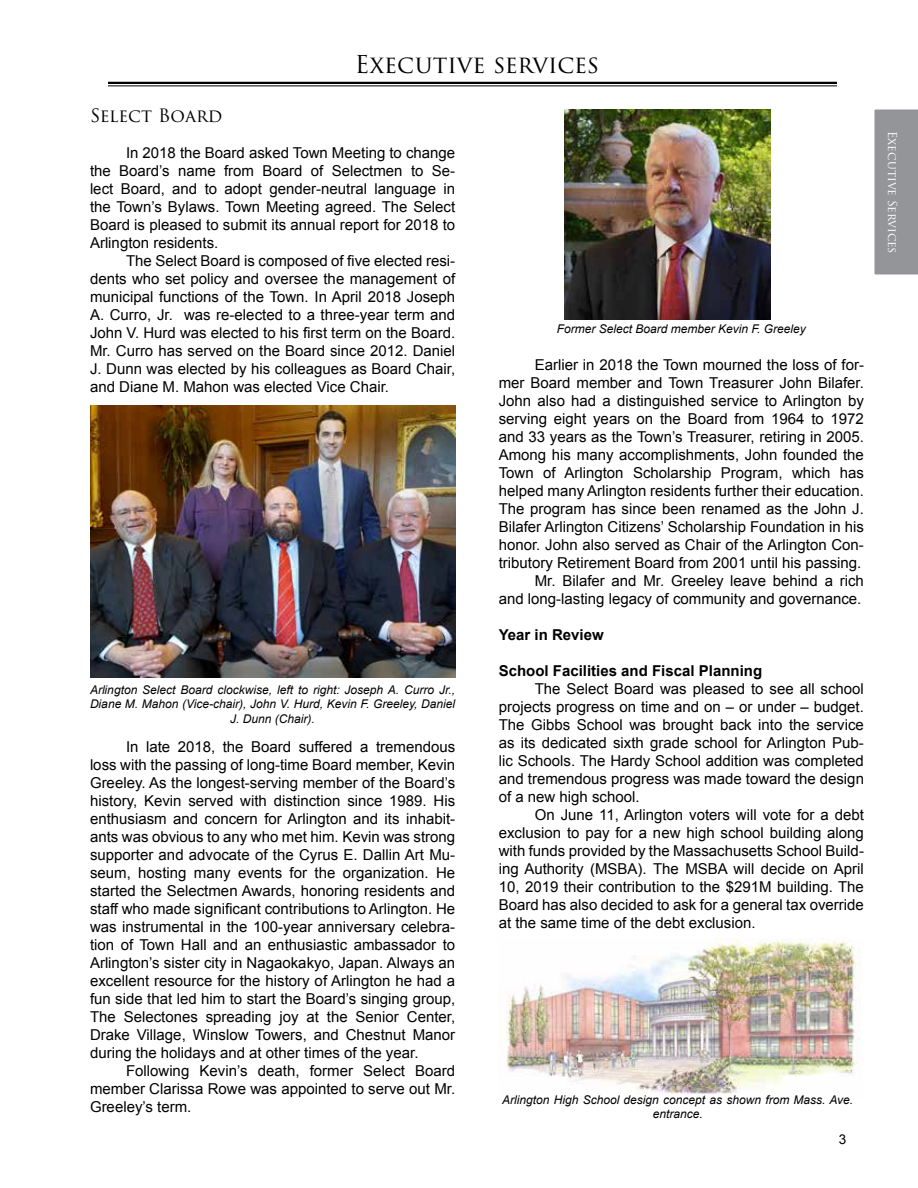
<style>
.page{position:relative;width:918px;height:1188px;background:#fff}
.page>*{position:absolute;margin:0;border:0;box-sizing:border-box;transform-origin:0 0}
.t1{font:24px "Trajan Pro 3";color:#000}
.t2{font:18px "Trajan Pro 3";color:#000}
.t3{font:15px/18px "Arial";color:#000;text-align:justify}
.t4{font:700 15px "Arial";color:#000}
.t5{font:13.5px "Arial";color:#000}
.t6{font:italic 12px/14.4px "Arial";color:#000;text-align:center}
.t7{font:12px "Trajan Pro 3";letter-spacing:-.005em;color:#fff}
</style>
<div class="page">
<hr style="left:108px;top:82px;width:729px;height:2px;background:#000">
<hr style="left:108px;top:85px;width:729px;height:1px;background:#000">
<div style="left:874px;top:109px;width:44px;height:166px;background:#939598"></div>
<img style="left:90px;top:405px;width:365px;height:273px">
<img style="left:565px;top:110px;width:206px;height:210px">
<img style="left:499px;top:939px;width:362px;height:155px">
<h1 class="t1" style="left:355px;top:48px;width:246px">Executive services</h1>
<p class="t2" style="left:90px;top:103px;width:134px">Select Board</p>
<p class="t3" style="left:90px;top:143px;width:367px;text-indent:36px">In 2018 the Board asked Town Meeting to change the Board’s name from Board of Selectmen to Se&shy;lect Board, and to adopt gender-neutral language in the Town’s Bylaws. Town Meeting agreed. The Select Board is pleased to submit its annual report for 2018 to Arlington residents.</p>
<p class="t3" style="left:90px;top:251px;width:367px;text-indent:36px">The Select Board is composed of five elected resi&shy;dents who set policy and oversee the management of municipal functions of the Town. In April 2018 Joseph A. Curro, Jr. was re-elected to a three-year term and John V. Hurd was elected to his first term on the Board.<br>Mr. Curro has served on the Board since 2012. Daniel J. Dunn was elected by his colleagues as Board Chair, and Diane M. Mahon was elected Vice Chair.</p>
<p class="t6" style="left:90px;top:683px;width:367px">Arlington Select Board clockwise, left to right: Joseph A. Curro Jr.,<br>Diane M. Mahon (Vice-chair), John V. Hurd, Kevin F. Greeley, Daniel<br>J. Dunn (Chair).</p>
<p class="t3" style="left:90px;top:737px;width:367px;text-indent:36px">In late 2018, the Board suffered a tremendous loss with the passing of long-time Board member, Kevin Greeley. As the longest-serving member of the Board’s history, Kevin served with distinction since 1989. His enthusiasm and concern for Arlington and its inhabit&shy;ants was obvious to any who met him. Kevin was strong supporter and advocate of the Cyrus E. Dallin Art Mu&shy;seum, hosting many events for the organization. He started the Selectmen Awards, honoring residents and staff who made significant contributions to Arlington. He was instrumental in the 100-year anniversary celebra&shy;tion of Town Hall and an enthusiastic ambassador to Arlington’s sister city in Nagaokakyo, Japan. Always an excellent resource for the history of Arlington he had a fun side that led him to start the Board’s singing group, The Selectones spreading joy at the Senior Center, Drake Village, Winslow Towers, and Chestnut Manor during the holidays and at other times of the year.</p>
<p class="t3" style="left:90px;top:1061px;width:367px;text-indent:36px">Following Kevin’s death, former Select Board member Clarissa Rowe was appointed to serve out Mr.<br>Greeley’s term.</p>
<p class="t6" style="left:557px;top:321px;width:251px">Former Select Board member Kevin F. Greeley</p>
<p class="t3" style="left:499px;top:356px;width:367px;text-align:right">Earlier in 2018 the Town mourned the loss of for-<br>mer Board member and Town Treasurer John Bilafer.<br>John also had a distinguished service to Arlington by serving eight years on the Board from 1964 to 1972 and 33 years as the Town’s Treasurer, retiring in 2005.<br>Among his many accomplishments, John founded the Town of Arlington Scholarship Program, which has helped many Arlington residents further their education.<br>The program has since been renamed as the John J.<br>Bilafer Arlington Citizens’ Scholarship Foundation in his honor. John also served as Chair of the Arlington Con&shy;tributory Retirement Board from 2001 until his passing.<br>Mr. Bilafer and Mr. Greeley leave behind a rich<br>and long-lasting legacy of community and governance.</p>
<p class="t4" style="left:499px;top:625px;width:107px">Year in Review</p>
<p class="t4" style="left:499px;top:661px;width:265px">School Facilities and Fiscal Planning</p>
<p class="t3" style="left:499px;top:680px;width:367px;text-indent:36px">The Select Board was pleased to see all school projects progress on time and on – or under – budget.<br>The Gibbs School was brought back into the service as its dedicated sixth grade school for Arlington Pub&shy;lic Schools. The Hardy School addition was completed and tremendous progress was made toward the design of a new high school.</p>
<p class="t3" style="left:499px;top:806px;width:367px;text-indent:36px">On June 11, Arlington voters will vote for a debt exclusion to pay for a new high school building along with funds provided by the Massachusetts School Build&shy;ing Authority (MSBA). The MSBA will decide on April 10, 2019 their contribution to the $291M building. The Board has also decided to ask for a general tax override at the same time of the debt exclusion.</p>
<p class="t6" style="left:502px;top:1092px;width:352px">Arlington High School design concept as shown from Mass. Ave. entrance.</p>
<p class="t5" style="left:839px;top:1130px;width:9px">3</p>
<p class="t7" style="left:901px;top:131px;width:124px;rotate:90deg">Executive Services</p>
</div>
